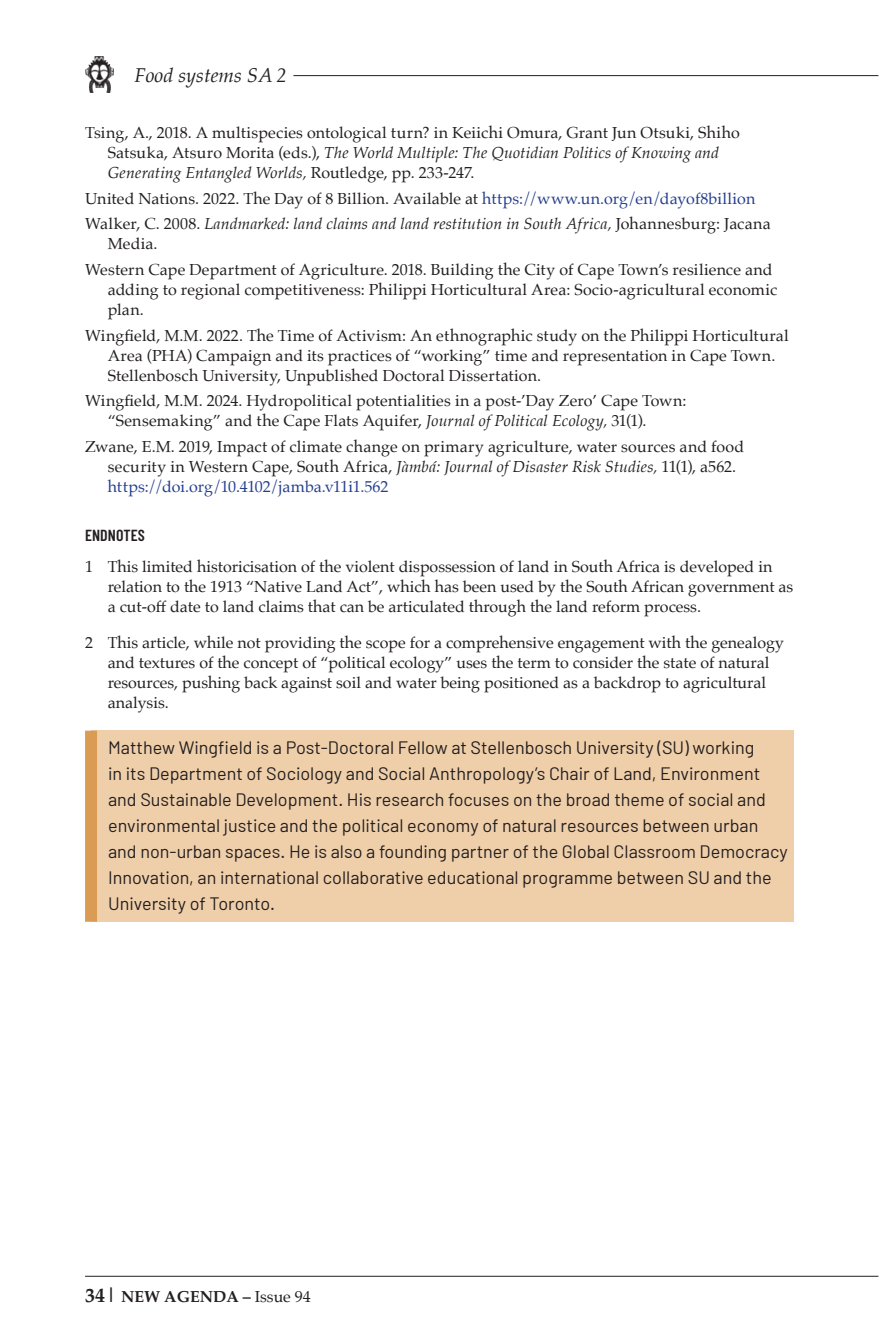
<style>
.page{position:relative;width:879px;height:1333px;background:#fff}
.page>*{position:absolute;margin:0;border:0;box-sizing:border-box;transform-origin:0 0}
.t1{font:italic 20px "Palatino";color:#231f20}
.Biography{font:18px/26px "Barlow";color:#231f20}
.Reference_Text{font:16px/20px "Palatino";letter-spacing:.01em;color:#231f20}
.Endnote_text{font:16px/20px "Palatino";color:#231f20}
.Reference_Text-2{font:italic 16px/20px "Palatino";letter-spacing:.01em;color:#231f20}
.t2{font:700 16px "Palatino";color:#231f20}
.Endnote_Head{font:600 16px "Barlow Condensed";letter-spacing:.005em;color:#231f20}
.s1{font-style:italic}
.s2{color:#253f8e}
.s3{font-style:normal}
.s4{font-size:20px}
.s5{font-weight:400}
</style>
<div class="page">
<hr style="left:293px;top:75px;width:585px;height:1px;background:#231f20">
<img style="left:85px;top:57px;width:28px;height:35px">
<hr style="left:85px;top:1275px;width:793px;height:1px;background:#231f20">
<div style="left:91px;top:730px;width:703px;height:191px;background:#efcfaa"></div>
<div style="left:85px;top:730px;width:12px;height:191px;background:#da9c54"></div>
<p class="t1" style="left:135px;top:58px;width:154px">Food systems SA 2</p>
<p class="Reference_Text" style="left:108px;top:122px;width:633px;text-indent:-23px">Tsing, A., 2018. A multispecies ontological turn? in Keiichi Omura, Grant Jun Otsuki, Shiho<br>Satsuka, Atsuro Morita (eds.), <span class="s1">The World Multiple: The Quotidian Politics of Knowing and<br>Generating Entangled Worlds,</span> Routledge, pp. 233-247.</p>
<p class="Reference_Text" style="left:85px;top:188px;width:672px">United Nations. 2022. The Day of 8 Billion. Available at <span class="s2">https://www.un.org/en/dayof8billion</span></p>
<p class="Reference_Text-2" style="left:108px;top:214px;width:664px;text-indent:-23px"><span class="s3">Walker, C. 2008.</span> Landmarked: land claims and land restitution in South Africa, <span class="s3">Johannesburg: Jacana<br>Media.</span></p>
<p class="Reference_Text" style="left:108px;top:259px;width:671px;text-indent:-23px">Western Cape Department of Agriculture. 2018. Building the City of Cape Town’s resilience and adding to regional competitiveness: Philippi Horticultural Area: Socio-agricultural economic plan.</p>
<p class="Reference_Text" style="left:108px;top:325px;width:682px;text-indent:-23px">Wingfield, M.M. 2022. The Time of Activism: An ethnographic study on the Philippi Horticultural<br>Area (PHA) Campaign and its practices of “working” time and representation in Cape Town.<br>Stellenbosch University, Unpublished Doctoral Dissertation.</p>
<p class="Reference_Text" style="left:108px;top:391px;width:580px;text-indent:-23px">Wingfield, M.M. 2024. Hydropolitical potentialities in a post-’Day Zero’ Cape Town: “Sensemaking” and the Cape Flats Aquifer, <span class="s1">Journal of Political Ecology,</span> 31(1).</p>
<p class="Reference_Text" style="left:108px;top:436px;width:638px;text-indent:-23px">Zwane, E.M. 2019, Impact of climate change on primary agriculture, water sources and food security in Western Cape, South Africa, <span class="s1">Jàmbá: Journal of Disaster Risk Studies,</span> 11(1), a562. <span class="s2">https://doi.org/10.4102/jamba.v11i1.562</span></p>
<p class="Endnote_Head" style="left:85px;top:525px;width:61px">ENDNOTES</p>
<p class="Endnote_text" style="left:108px;top:557px;width:687px;text-indent:-23px">1 This limited historicisation of the violent dispossession of land in South Africa is developed in relation to the 1913 “Native Land Act”, which has been used by the South African government as a cut-off date to land claims that can be articulated through the land reform process.</p>
<p class="Endnote_text" style="left:108px;top:633px;width:678px;text-indent:-23px">2 This article, while not providing the scope for a comprehensive engagement with the genealogy and textures of the concept of “political ecology” uses the term to consider the state of natural resources, pushing back against soil and water being positioned as a backdrop to agricultural analysis.</p>
<p class="Biography" style="left:108px;top:734px;width:681px">Matthew Wingfield is a Post-Doctoral Fellow at Stellenbosch University (SU) working<br>in its Department of Sociology and Social Anthropology’s Chair of Land, Environment and Sustainable Development. His research focuses on the broad theme of social and environmental justice and the political economy of natural resources between urban and non-urban spaces. He is also a founding partner of the Global Classroom Democracy Innovation, an international collaborative educational programme between SU and the University of Toronto.</p>
<p class="t2" style="left:85px;top:1282px;width:227px"><span class="s4">34|</span> NEW AGENDA – <span class="s5">Issue 94</span></p>
</div>
